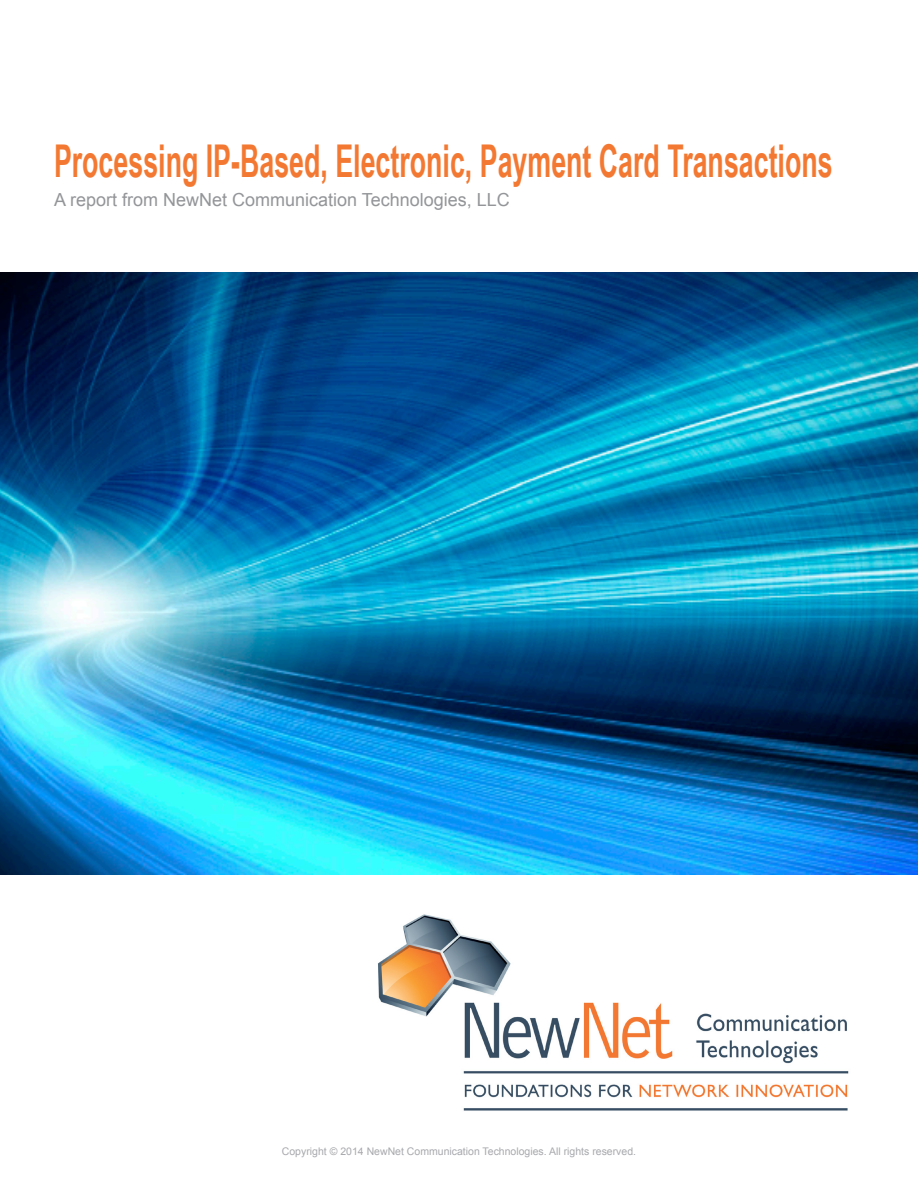
<style>
.page{position:relative;width:918px;height:1188px;background:#fff}
.page>*{position:absolute;margin:0;border:0;box-sizing:border-box;transform-origin:0 0}
.t1{font:700 45.15px "Arial Narrow";color:#f37932;scale:.72 1}
.t2{font:18px "Arial";color:#939598}
.t3{font:10.5px "Arial";color:#a8a9ad}
</style>
<div class="page">
<img style="left:0;top:272px;width:918px;height:603px">
<img style="left:378px;top:914px;width:471px;height:197px">
<p class="t1" style="left:54px;top:127px;width:1083px">Processing IP-Based, Electronic, Payment Card Transactions</p>
<p class="t2" style="left:54px;top:188px;width:457px">A report from NewNet Communication Technologies, LLC</p>
<p class="t3" style="left:282px;top:1144px;width:356px">Copyright © 2014 NewNet Communication Technologies. All rights reserved.</p>
</div>
